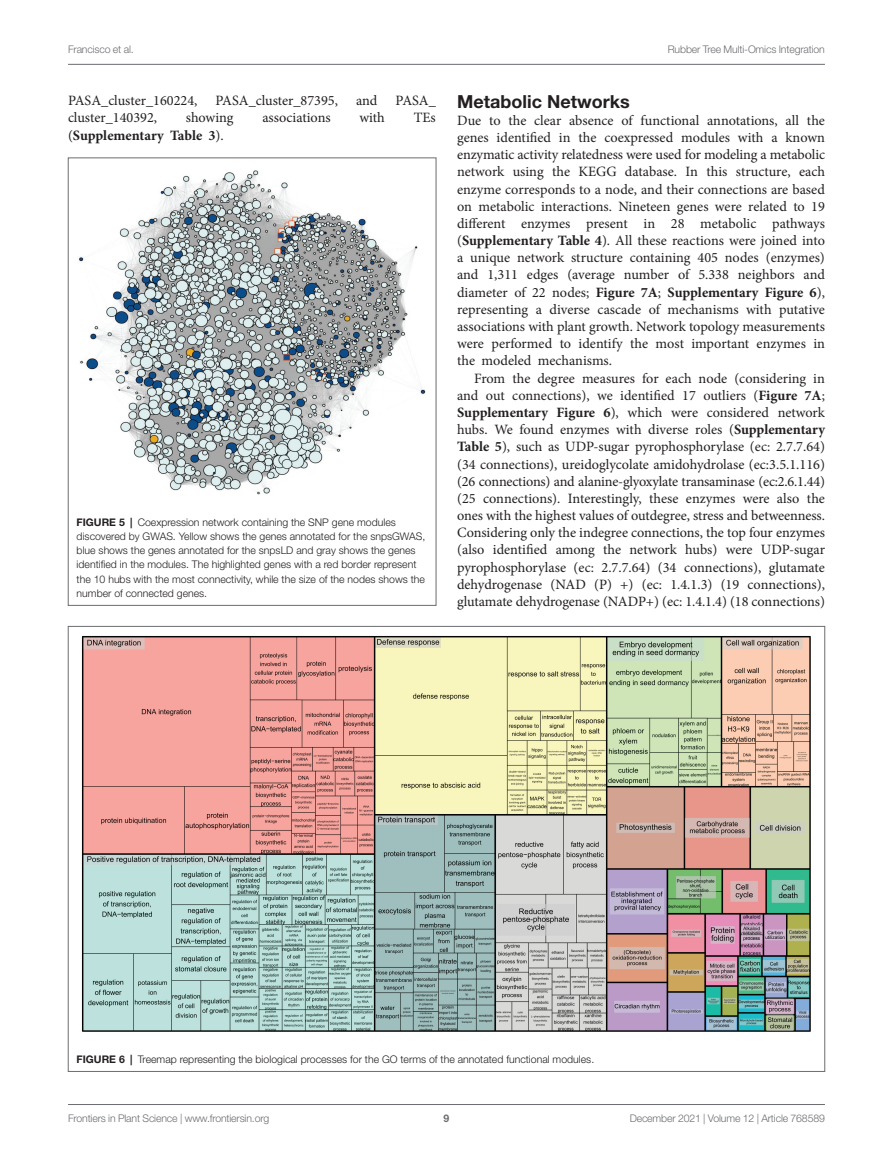
<style>
.page{position:relative;width:893px;height:1170px;background:#fff}
.page>*{position:absolute;margin:0;border:0;box-sizing:border-box;transform-origin:0 0}
.HEAD_2{font:700 18px "Helvetica Neue LT Std";color:#231f20}
.TEXT{font:14.25px/17.2px "Minion Pro";letter-spacing:-.005em;color:#231f20;text-align:justify}
.TEXT_FLUSH{font:14.25px/17.1px "Minion Pro";color:#231f20;text-align:justify}
.TEXT-2{font:700 14.25px "Minion Pro";letter-spacing:-.005em;color:#231f20}
.FIG_LEG{font:300 10.5px/14.2px "Helvetica Neue LT Std";color:#231f20}
.t1{font:300 10.5px "Helvetica Neue LT Std";letter-spacing:-.015em;color:#6c6d70}
.t2{font:700 10.5px "Helvetica Neue LT Std";color:#6c6d70}
.s1{font-weight:400}
.s2{font-weight:700}
</style>
<div class="page">
<hr style="left:68px;top:64px;width:757px;height:1px;background:#6c6d70">
<hr style="left:68px;top:1104px;width:757px;height:1px;background:#6c6d70">
<img style="left:79px;top:170px;width:347px;height:325px">
<img style="left:82px;top:636px;width:729px;height:396px">
<p class="t1" style="left:68px;top:42px;width:67px">Francisco et al.</p>
<p class="t1" style="left:668px;top:42px;width:159px">Rubber Tree Multi-Omics Integration</p>
<p class="TEXT" style="left:68px;top:92px;width:131px">PASA_cluster_160224,</p>
<p class="TEXT" style="left:215px;top:92px;width:124px">PASA_cluster_87395,</p>
<p class="TEXT" style="left:356px;top:92px;width:23px">and</p>
<p class="TEXT" style="left:395px;top:92px;width:42px">PASA_</p>
<p class="TEXT" style="left:68px;top:109px;width:91px">cluster_140392,</p>
<p class="TEXT" style="left:186px;top:109px;width:49px">showing</p>
<p class="TEXT" style="left:262px;top:109px;width:70px">associations</p>
<p class="TEXT" style="left:359px;top:109px;width:27px">with</p>
<p class="TEXT" style="left:414px;top:109px;width:24px">TEs</p>
<p class="TEXT-2" style="left:68px;top:126px;width:157px"><span class="s1">(</span>Supplementary Table 3<span class="s1">).</span></p>
<p class="FIG_LEG" style="left:77px;top:514px;width:350px"><span class="s2">FIGURE 5 |</span> Coexpression network containing the SNP gene modules discovered by GWAS. Yellow shows the genes annotated for the snpsGWAS, blue shows the genes annotated for the snpsLD and gray shows the genes identified in the modules. The highlighted genes with a red border represent the 10 hubs with the most connectivity, while the size of the nodes shows the number of connected genes.</p>
<p class="HEAD_2" style="left:457px;top:90px;width:174px">Metabolic Networks</p>
<p class="TEXT_FLUSH" style="left:457px;top:112px;width:369px">Due to the clear absence of functional annotations, all the genes identified in the coexpressed modules with a known enzymatic activity relatedness were used for modeling a metabolic network using the KEGG database. In this structure, each enzyme corresponds to a node, and their connections are based on metabolic interactions. Nineteen genes were related to 19 different enzymes present in 28 metabolic pathways (<span class="s2">Supplementary Table 4</span>). All these reactions were joined into a unique network structure containing 405 nodes (enzymes) and 1,311 edges (average number of 5.338 neighbors and diameter of 22 nodes; <span class="s2">Figure 7A</span>; <span class="s2">Supplementary Figure 6</span>), representing a diverse cascade of mechanisms with putative associations with plant growth. Network topology measurements were performed to identify the most important enzymes in the modeled mechanisms.</p>
<p class="TEXT" style="left:457px;top:369px;width:369px;text-indent:17px">From the degree measures for each node (considering in and out connections), we identified 17 outliers (<span class="s2">Figure 7A</span>; <span class="s2">Supplementary Figure 6</span>), which were considered network hubs. We found enzymes with diverse roles (<span class="s2">Supplementary Table 5</span>), such as UDP-sugar pyrophosphorylase (ec: 2.7.7.64) (34 connections), ureidoglycolate amidohydrolase (ec:3.5.1.116) (26 connections) and alanine-glyoxylate transaminase (ec:2.6.1.44) (25 connections). Interestingly, these enzymes were also the ones with the highest values of outdegree, stress and betweenness.<br>Considering only the indegree connections, the top four enzymes (also identified among the network hubs) were UDP-sugar pyrophosphorylase (ec: 2.7.7.64) (34 connections), glutamate dehydrogenase (NAD (P) +) (ec: 1.4.1.3) (19 connections), glutamate dehydrogenase (NADP+) (ec: 1.4.1.4) (18 connections)</p>
<p class="FIG_LEG" style="left:77px;top:1051px;width:519px"><span class="s2">FIGURE 6 |</span> Treemap representing the biological processes for the GO terms of the annotated functional modules.</p>
<p class="t1" style="left:68px;top:1111px;width:203px">Frontiers in Plant Science | www.frontiersin.org</p>
<p class="t2" style="left:444px;top:1111px;width:7px">9</p>
<p class="t1" style="left:630px;top:1111px;width:197px">December 2021 | Volume 12 | Article 768589</p>
</div>
